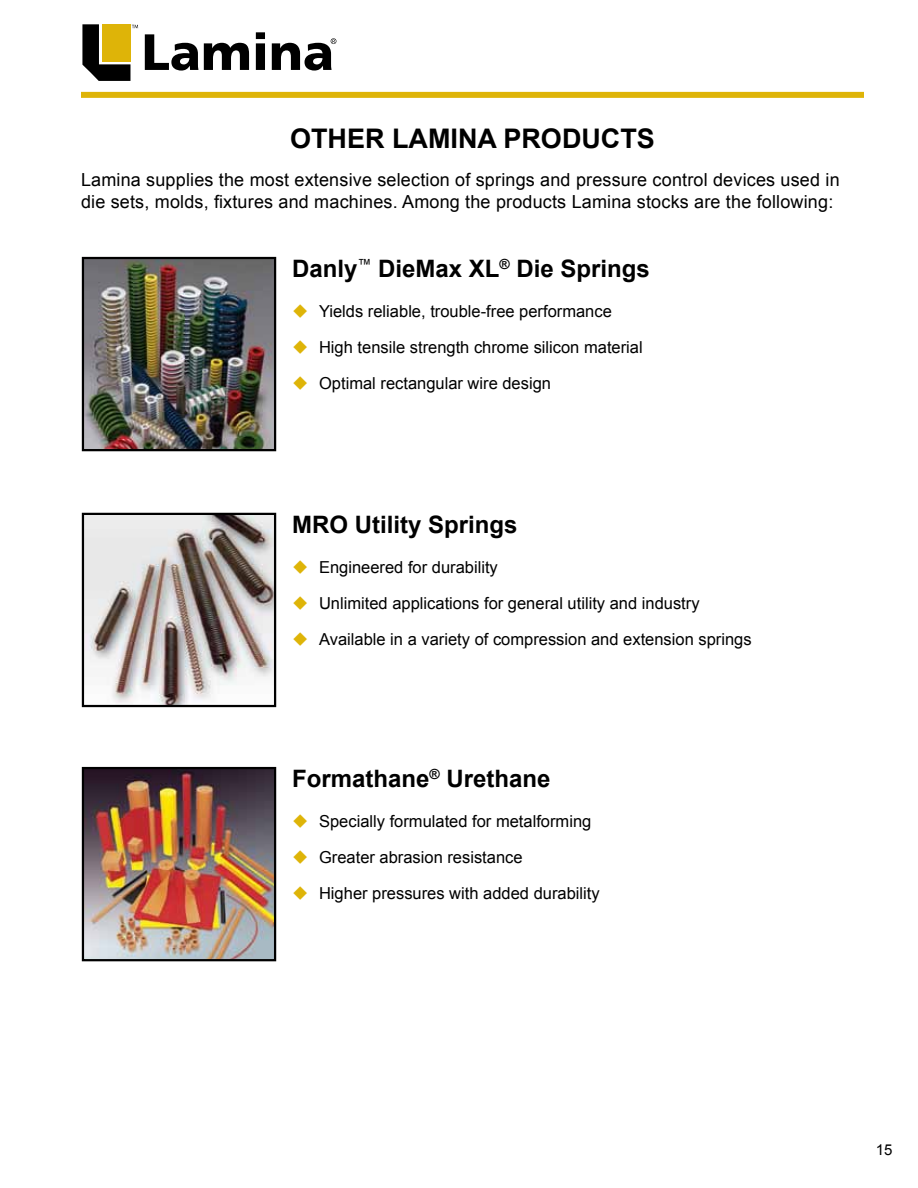
<style>
.page{position:relative;width:918px;height:1188px;background:#fff}
.page>*{position:absolute;margin:0;border:0;box-sizing:border-box;transform-origin:0 0}
.t1{font:700 27px "Arial";color:#000}
.t2{font:700 24px "Arial";color:#000}
.t3{font:18px/21.6px "Arial";letter-spacing:.01em;color:#000}
.t4{font:16.5px "Arial";color:#000}
.t5{font:15px "Arial";color:#000}
.s1{color:#deb408}
</style>
<div class="page">
<div style="left:81px;top:92px;width:783px;height:6px;background:#deb408"></div>
<svg style="left:145px;top:32px;width:191px;height:39px"></svg>
<svg style="left:82px;top:24px;width:56px;height:57px"></svg>
<img style="left:85px;top:770px;width:188px;height:188px">
<div style="left:82px;top:767px;width:194px;height:194px;border:2px solid #000"></div>
<img style="left:85px;top:260px;width:188px;height:188px">
<div style="left:82px;top:257px;width:194px;height:194px;border:2px solid #000"></div>
<img style="left:85px;top:516px;width:188px;height:188px">
<div style="left:82px;top:513px;width:194px;height:194px;border:2px solid #000"></div>
<h1 class="t1" style="left:290px;top:120px;width:41px">Other</h1>
<h1 class="t1" style="left:392px;top:120px;width:36px">Lamina</h1>
<h1 class="t1" style="left:503px;top:120px;width:38px">Products</h1>
<p class="t3" style="left:81px;top:169px;width:760px">Lamina supplies the most extensive selection of springs and pressure control devices used in die sets, molds, fixtures and machines. Among the products Lamina stocks are the following:</p>
<h2 class="t2" style="left:292px;top:253px;width:359px">Danly<sup>™</sup> DieMax XL<sup>®</sup> Die Springs</h2>
<p class="t4" style="left:292px;top:300px;width:321px"><span class="s1">◆</span> Yields reliable, trouble-free performance</p>
<p class="t4" style="left:292px;top:336px;width:352px"><span class="s1">◆</span> High tensile strength chrome silicon material</p>
<p class="t4" style="left:292px;top:372px;width:260px"><span class="s1">◆</span> Optimal rectangular wire design</p>
<h2 class="t2" style="left:292px;top:508px;width:227px">MRO Utility Springs</h2>
<p class="t4" style="left:292px;top:556px;width:207px"><span class="s1">◆</span> Engineered for durability</p>
<p class="t4" style="left:292px;top:592px;width:409px"><span class="s1">◆</span> Unlimited applications for general utility and industry</p>
<p class="t4" style="left:292px;top:628px;width:461px"><span class="s1">◆</span> Available in a variety of compression and extension springs</p>
<h2 class="t2" style="left:292px;top:763px;width:260px">Formathane<sup>®</sup> Urethane</h2>
<p class="t4" style="left:292px;top:810px;width:301px"><span class="s1">◆</span> Specially formulated for metalforming</p>
<p class="t4" style="left:292px;top:846px;width:232px"><span class="s1">◆</span> Greater abrasion resistance</p>
<p class="t4" style="left:292px;top:882px;width:309px"><span class="s1">◆</span> Higher pressures with added durability</p>
<p class="t5" style="left:876px;top:1140px;width:18px">15</p>
</div>
